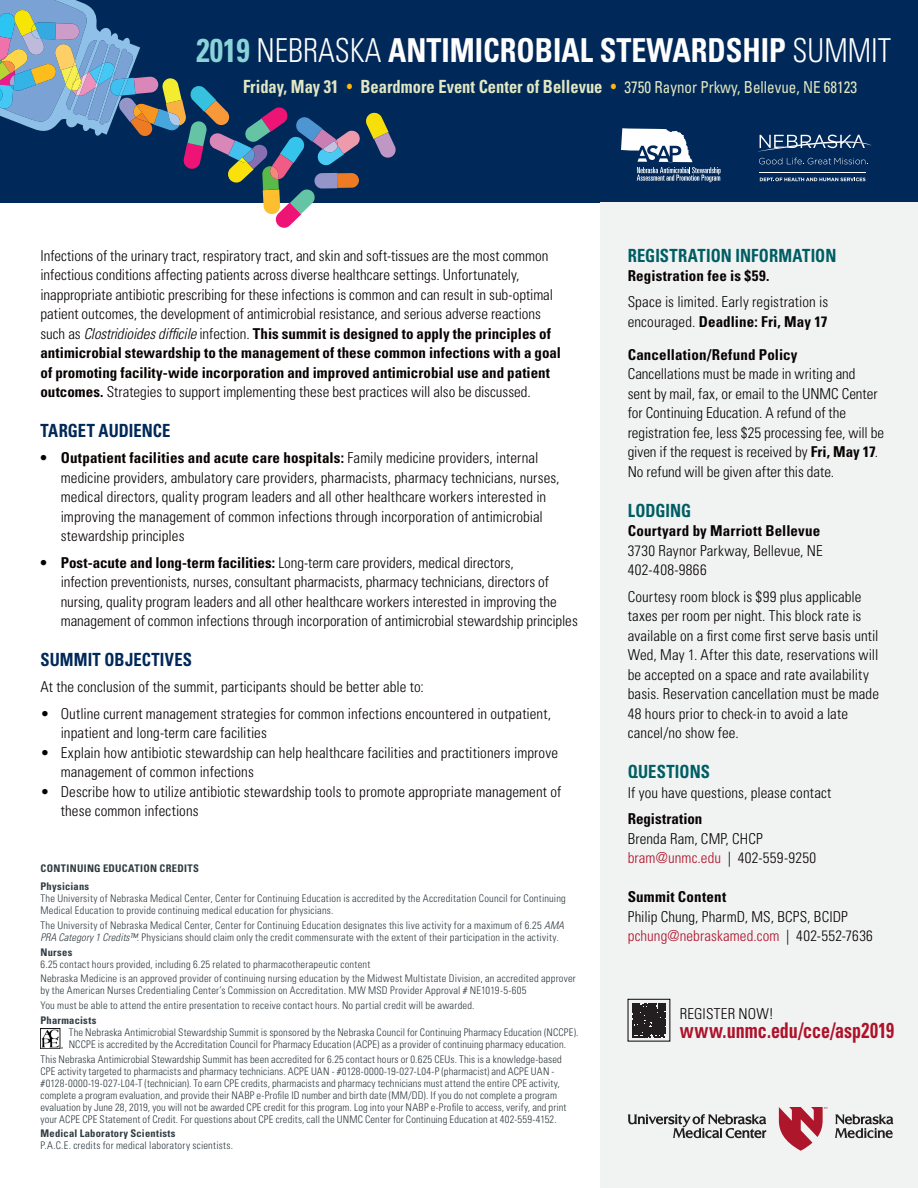
<style>
.page{position:relative;width:918px;height:1188px;background:#fff}
.page>*{position:absolute;margin:0;border:0;box-sizing:border-box;transform-origin:0 0}
.t1{font:700 condensed 33px "Univers LT Std";color:#fff;scale:.91 1}
.Time{font:700 condensed 21.6px "Univers LT Std";color:#ae1229;scale:.83 1}
.t2{font:700 condensed 18.15px "Univers LT Std";color:#e2e8c2;scale:.91 1}
.t3{font:700 condensed 18.15px "Univers LT Std";letter-spacing:.005em;color:#005e63;scale:.91 1}
.t4{font:700 condensed 18.15px "Univers LT Std";letter-spacing:.005em;color:#002858;scale:.91 1}
.Para_1{font:300 condensed 15px/19.5px "Univers LT Std";color:#080302}
.Para_1-2{font:700 condensed 15px "Univers LT Std";letter-spacing:.01em;color:#080302}
.Para_1-3{font:300 condensed 15px "Univers LT Std";letter-spacing:.01em;color:#ae1229}
.Para_1-4{font:300 condensed 15px "Univers LT Std";letter-spacing:.025em;color:#080302}
.Time-2{font:300 condensed 15px "Univers LT Std";letter-spacing:.01em;color:#080302}
.Para_1-5{font:300 condensed 10.5px/12px "Univers LT Std";letter-spacing:.015em;color:#2f3b41}
.Para_1-6{font:700 condensed 10.5px "Univers LT Std";letter-spacing:.025em;color:#2f3b41}
.s1{color:#8ad3d8}
.s2{font-weight:300}
.s3{font-weight:400;color:#fcb615}
.s4{font-weight:400;font-size:16.5px}
.s5{font-style:italic}
.s6{font-weight:700}
.s7{color:#080302}
</style>
<div class="page">
<div style="left:0;top:0;width:918px;height:202px;background:#002858"></div>
<svg style="left:0;top:0;width:397px;height:228px"></svg>
<hr style="left:760px;top:173px;width:106px;height:1px;background:#fff">
<svg style="left:760px;top:178px;width:106px;height:3px"></svg>
<svg style="left:758px;top:135px;width:113px;height:17px"></svg>
<svg style="left:759px;top:158px;width:109px;height:7px"></svg>
<svg style="left:621px;top:128px;width:100px;height:54px"></svg>
<div style="left:601px;top:202px;width:317px;height:986px;background:#f1f3f3"></div>
<img style="left:40px;top:1028px;width:22px;height:20px">
<svg style="left:632px;top:1003px;width:34px;height:34px"></svg>
<svg style="left:628px;top:1114px;width:138px;height:24px"></svg>
<svg style="left:835px;top:1114px;width:58px;height:24px"></svg>
<svg style="left:779px;top:1107px;width:48px;height:44px"></svg>
<p class="t1" style="left:197px;top:30px;width:765px"><span class="s1">2019</span> <span class="s2">NEBRASKA</span> ANTIMICROBIAL STEWARDSHIP <span class="s2">SUMMIT</span></p>
<p class="t2" style="left:243px;top:76px;width:676px">Friday, May 31 <span class="s3">•</span> Beardmore Event Center of Bellevue <span class="s3">•</span> <span class="s4">3750 Raynor Prkwy, Bellevue, NE 68123</span></p>
<p class="Para_1" style="left:40px;top:246px;width:522px">Infections of the urinary tract, respiratory tract, and skin and soft-tissues are the most common infectious conditions affecting patients across diverse healthcare settings. Unfortunately, inappropriate antibiotic prescribing for these infections is common and can result in sub-optimal patient outcomes, the development of antimicrobial resistance, and serious adverse reactions such as <span class="s5">Clostridioides difficile</span> infection. <span class="s6">This summit is designed to apply the principles of antimicrobial stewardship to the management of these common infections with a goal of promoting facility-wide incorporation and improved antimicrobial use and patient outcomes.</span> Strategies to support implementing these best practices will also be discussed.</p>
<p class="t4" style="left:40px;top:420px;width:144px">TARGET AUDIENCE</p>
<p class="Para_1" style="left:61px;top:448px;width:500px;text-indent:-20px"><span class="s6">• Outpatient facilities and acute care hospitals:</span> Family medicine providers, internal medicine providers, ambulatory care providers, pharmacists, pharmacy technicians, nurses, medical directors, quality program leaders and all other healthcare workers interested in improving the management of common infections through incorporation of antimicrobial stewardship principles</p>
<p class="Para_1" style="left:61px;top:553px;width:519px;text-indent:-20px"><span class="s6">• Post-acute and long-term facilities:</span> Long-term care providers, medical directors,<br>infection preventionists, nurses, consultant pharmacists, pharmacy technicians, directors of nursing, quality program leaders and all other healthcare workers interested in improving the management of common infections through incorporation of antimicrobial stewardship principles</p>
<p class="t4" style="left:40px;top:649px;width:168px">SUMMIT OBJECTIVES</p>
<p class="Para_1" style="left:40px;top:677px;width:385px">At the conclusion of the summit, participants should be better able to:</p>
<p class="Para_1" style="left:61px;top:704px;width:492px;text-indent:-20px">• Outline current management strategies for common infections encountered in outpatient, inpatient and long-term care facilities</p>
<p class="Para_1" style="left:61px;top:743px;width:499px;text-indent:-20px">• Explain how antibiotic stewardship can help healthcare facilities and practitioners improve management of common infections</p>
<p class="Para_1" style="left:61px;top:782px;width:502px;text-indent:-20px">• Describe how to utilize antibiotic stewardship tools to promote appropriate management of these common infections</p>
<p class="Para_1-6" style="left:40px;top:861px;width:160px">CONTINUING EDUCATION CREDITS</p>
<p class="Para_1-6" style="left:40px;top:880px;width:50px">Physicians</p>
<p class="Para_1-5" style="left:40px;top:893px;width:527px">The University of Nebraska Medical Center, Center for Continuing Education is accredited by the Accreditation Council for Continuing<br>Medical Education to provide continuing medical education for physicians.</p>
<p class="Para_1-5" style="left:40px;top:919px;width:525px">The University of Nebraska Medical Center, Center for Continuing Education designates this live activity for a maximum of 6.25 <span class="s5">AMA<br>PRA Category 1 Credits™</span>. Physicians should claim only the credit commensurate with the extent of their participation in the activity.</p>
<p class="Para_1-6" style="left:40px;top:946px;width:33px">Nurses</p>
<p class="Para_1-5" style="left:40px;top:958px;width:331px">6.25 contact hours provided, including 6.25 related to pharmacotherapeutic content</p>
<p class="Para_1-5" style="left:40px;top:973px;width:537px">Nebraska Medicine is an approved provider of continuing nursing education by the Midwest Multistate Division, an accredited approver by the American Nurses Credentialing Center’s Commission on Accreditation. MW MSD Provider Approval # NE1019-5-605</p>
<p class="Para_1-5" style="left:40px;top:999px;width:436px">You must be able to attend the entire presentation to receive contact hours. No partial credit will be awarded.</p>
<p class="Para_1-6" style="left:40px;top:1014px;width:57px">Pharmacists</p>
<p class="Para_1-5" style="left:69px;top:1026px;width:511px">The Nebraska Antimicrobial Stewardship Summit is sponsored by the Nebraska Council for Continuing Pharmacy Education (NCCPE).<br>NCCPE is accredited by the Accreditation Council for Pharmacy Education (ACPE) as a provider of continuing pharmacy education.</p>
<p class="Para_1-5" style="left:40px;top:1053px;width:528px">This Nebraska Antimicrobial Stewardship Summit has been accredited for 6.25 contact hours or 0.625 CEUs. This is a knowledge-based CPE activity targeted to pharmacists and pharmacy technicians. ACPE UAN - #0128-0000-19-027-L04-P (pharmacist) and ACPE UAN - #0128-0000-19-027-L04-T (technician). To earn CPE credits, pharmacists and pharmacy technicians must attend the entire CPE activity, complete a program evaluation, and provide their NABP e-Profile ID number and birth date (MM/DD). If you do not complete a program evaluation by June 28, 2019, you will not be awarded CPE credit for this program. Log into your NABP e-Profile to access, verify, and print your ACPE CPE Statement of Credit. For questions about CPE credits, call the UNMC Center for Continuing Education at 402-559-4152.</p>
<p class="Para_1-6" style="left:40px;top:1127px;width:137px">Medical Laboratory Scientists</p>
<p class="Para_1-5" style="left:40px;top:1140px;width:194px">P.A.C.E. credits for medical laboratory scientists.</p>
<p class="t3" style="left:628px;top:244px;width:231px">REGISTRATION INFORMATION</p>
<p class="Para_1-2" style="left:628px;top:267px;width:143px">Registration fee is $59.</p>
<p class="Para_1" style="left:628px;top:292px;width:202px">Space is limited. Early registration is encouraged. <span class="s6">Deadline: Fri, May 17</span></p>
<p class="Para_1-2" style="left:628px;top:345px;width:171px">Cancellation/Refund Policy</p>
<p class="Para_1" style="left:628px;top:364px;width:258px">Cancellations must be made in writing and<br>sent by mail, fax, or email to the UNMC Center for Continuing Education. A refund of the registration fee, less $25 processing fee, will be given if the request is received by <span class="s6">Fri, May 17</span>.<br>No refund will be given after this date.</p>
<p class="t3" style="left:628px;top:499px;width:71px">LODGING</p>
<p class="Para_1" style="left:628px;top:521px;width:197px"><span class="s6">Courtyard by Marriott Bellevue<br></span>3730 Raynor Parkway, Bellevue, NE</p>
<p class="Para_1-4" style="left:628px;top:561px;width:80px">402-408-9866</p>
<p class="Para_1" style="left:628px;top:587px;width:253px">Courtesy room block is $99 plus applicable taxes per room per night. This block rate is available on a first come first serve basis until Wed, May 1. After this date, reservations will be accepted on a space and rate availability basis. Reservation cancellation must be made 48 hours prior to check-in to avoid a late cancel/no show fee.</p>
<p class="t3" style="left:628px;top:761px;width:92px">QUESTIONS</p>
<p class="Para_1" style="left:628px;top:783px;width:205px">If you have questions, please contact</p>
<p class="Para_1-2" style="left:628px;top:810px;width:76px">Registration</p>
<p class="Para_1" style="left:628px;top:829px;width:137px">Brenda Ram, CMP, CHCP</p>
<p class="Para_1-3" style="left:628px;top:849px;width:190px">bram@unmc.edu <span class="s7">| 402-559-9250</span></p>
<p class="Para_1-2" style="left:628px;top:888px;width:100px">Summit Content</p>
<p class="Para_1" style="left:628px;top:907px;width:222px">Philip Chung, PharmD, MS, BCPS, BCIDP</p>
<p class="Para_1-3" style="left:628px;top:927px;width:247px">pchung@nebraskamed.com <span class="s7">| 402-552-7636</span></p>
<p class="Time-2" style="left:680px;top:1004px;width:96px">REGISTER NOW!</p>
<p class="Time" style="left:680px;top:1017px;width:260px">www.unmc.edu/cce/asp2019</p>
</div>
